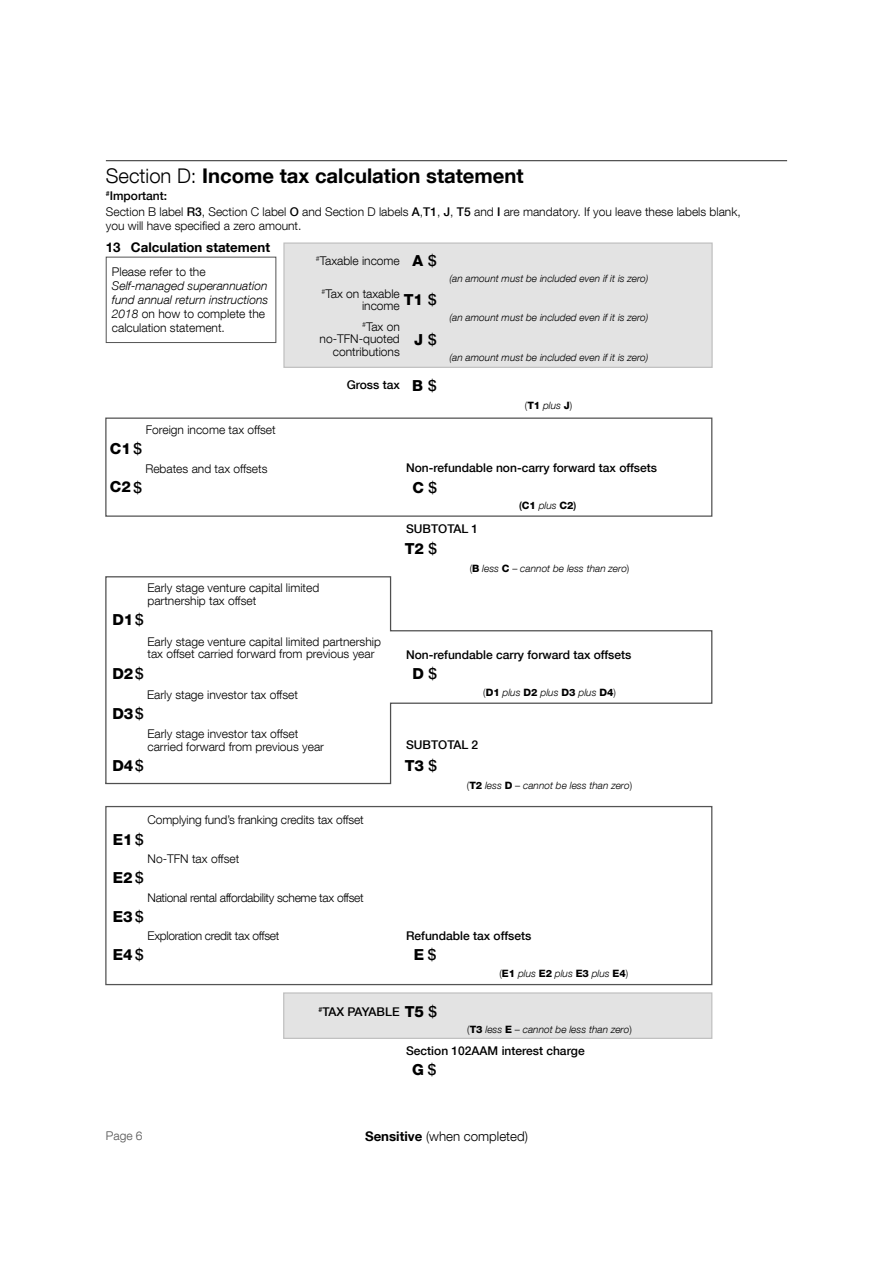
<style>
.page{position:relative;width:893px;height:1263px;background:#fff}
.page>*{position:absolute;margin:0;border:0;box-sizing:border-box;transform-origin:0 0}
.t1{font:700 20.25px "Helvetica Neue LT Com";color:#000}
.t2{font:800 15.15px "Helvetica Neue LT Com";color:#000}
.t3{font:300 13.35px "Helvetica Neue LT Com";color:#000}
.t4{font:700 13.35px "Helvetica Neue LT Com";color:#000}
.t5{font:300 12px/12.6px "Helvetica Neue LT Com";color:#000}
.t6{font:500 12px "Helvetica Neue LT Com";color:#000}
.t7{font:italic 300 12px/14px "Helvetica Neue LT Com";color:#000}
.t8{font:300 12px "Helvetica Neue LT Com";letter-spacing:-.025em;color:#000}
.t9{font:500 12px "Helvetica Neue LT Com";letter-spacing:-.035em;color:#000}
.t10{font:300 12px "Helvetica Neue LT Com";color:#545454}
.t11{font:italic 300 10.05px "Helvetica Neue LT Com";color:#000}
.t12{font:800 10.05px "Helvetica Neue LT Com";color:#000}
.s1{font-weight:300}
.s2{font-weight:500}
.s3{font-style:normal}
.s4{font-weight:800;font-size:15.15px}
.s5{font-weight:500;font-size:15.15px}
.s6{font-size:15.15px}
.s7{font-weight:800;font-style:normal}
.s8{font-weight:300;font-style:italic}
.s9{font-weight:700}
</style>
<div class="page">
<hr style="left:106px;top:160px;width:681px;height:1px;background:#545454">
<div style="left:106px;top:257px;width:170px;height:86px;border:1px solid #545454"></div>
<div style="left:283px;top:242px;width:430px;height:126px;background:#e3e3e3;border:1px solid #c1c1c1"></div>
<div style="left:105px;top:417px;width:607px;height:100px;border:1px solid #545454"></div>
<svg style="left:105px;top:805px;width:608px;height:181px"></svg>
<div style="left:283px;top:992px;width:429px;height:47px;background:#e3e3e3;border:1px solid #c1c1c1"></div>
<svg style="left:105px;top:576px;width:608px;height:209px"></svg>
<h1 class="t1" style="left:106px;top:163px;width:419px"><span class="s1">Section D:</span> Income tax calculation statement</h1>
<p class="t5" style="left:106px;top:188px;width:636px;line-height:15.8px"><sup>#</sup><span class="s2">Important:<br></span>Section B label <span class="s2">R3</span>, Section C label <span class="s2">O</span> and Section D labels <span class="s2">A</span>,<span class="s2">T1</span>, <span class="s2">J</span>, <span class="s2">T5</span> and <span class="s2">I</span> are mandatory. If you leave these labels blank,</p>
<p class="t5" style="left:106px;top:219px;width:197px">you will have specified a zero amount.</p>
<p class="t4" style="left:106px;top:239px;width:166px">13 Calculation statement</p>
<p class="t5" style="left:112px;top:265px;width:95px">Please refer to the</p>
<p class="t7" style="left:112px;top:279px;width:158px">Self‑managed superannuation fund annual return instructions<br>2018 <span class="s3">on how to complete the calculation statement.</span></p>
<p class="t5" style="left:316px;top:255px;width:122px"><sup>#</sup>Taxable income <span class="s4">A</span> <span class="s5">$</span></p>
<p class="t11" style="left:449px;top:272px;width:201px">(an amount must be included even if it is zero)</p>
<p class="t5" style="left:322px;top:287px;width:80px;text-align:right"><sup>#</sup>Tax on taxable income</p>
<p class="t2" style="left:404px;top:291px;width:34px">T1 <span class="s2">$</span></p>
<p class="t11" style="left:449px;top:312px;width:201px">(an amount must be included even if it is zero)</p>
<p class="t5" style="left:320px;top:320px;width:82px;text-align:right"><sup>#</sup>Tax on no-TFN-quoted contributions</p>
<p class="t2" style="left:414px;top:330px;width:24px">J <span class="s2">$</span></p>
<p class="t11" style="left:449px;top:351px;width:201px">(an amount must be included even if it is zero)</p>
<p class="t5" style="left:146px;top:423px;width:131px">Foreign income tax offset</p>
<p class="t2" style="left:110px;top:439px;width:33px">C1<span class="s2">$</span></p>
<p class="t6" style="left:347px;top:378px;width:91px">Gross tax <span class="s4">B</span> <span class="s6">$</span></p>
<p class="t11" style="left:525px;top:399px;width:49px"><span class="s3">(</span><span class="s7">T1</span> plus <span class="s7">J</span><span class="s3">)</span></p>
<p class="t5" style="left:145px;top:462px;width:124px">Rebates and tax offsets</p>
<p class="t6" style="left:406px;top:460px;width:252px">Non‑refundable non‑carry forward tax offsets</p>
<p class="t2" style="left:413px;top:478px;width:26px">C <span class="s2">$</span></p>
<p class="t12" style="left:519px;top:499px;width:59px"><span class="s2">(</span>C1 <span class="s8">plus</span> C2<span class="s2">)</span></p>
<p class="t6" style="left:406px;top:521px;width:74px">SUBTOTAL 1</p>
<p class="t2" style="left:405px;top:540px;width:34px">T2 <span class="s2">$</span></p>
<p class="t11" style="left:470px;top:563px;width:161px"><span class="s3">(</span><span class="s7">B</span> less <span class="s7">C</span> <span class="s3">–</span> cannot be less than zero<span class="s3">)</span></p>
<p class="t2" style="left:110px;top:478px;width:33px">C2<span class="s2">$</span></p>
<p class="t5" style="left:148px;top:581px;width:173px">Early stage venture capital limited partnership tax offset</p>
<p class="t2" style="left:112px;top:611px;width:33px">D1<span class="s2">$</span></p>
<p class="t5" style="left:148px;top:635px;width:235px">Early stage venture capital limited partnership tax offset carried forward from previous year</p>
<p class="t2" style="left:112px;top:664px;width:33px">D2<span class="s2">$</span></p>
<p class="t5" style="left:147px;top:688px;width:152px">Early stage investor tax offset</p>
<p class="t5" style="left:148px;top:727px;width:178px">Early stage investor tax offset carried forward from previous year</p>
<p class="t2" style="left:112px;top:704px;width:33px">D3<span class="s2">$</span></p>
<p class="t2" style="left:112px;top:756px;width:33px">D4<span class="s2">$</span></p>
<p class="t5" style="left:148px;top:813px;width:218px">Complying fund’s franking credits tax offset</p>
<p class="t2" style="left:113px;top:831px;width:32px">E1<span class="s2">$</span></p>
<p class="t5" style="left:148px;top:852px;width:93px">No‑TFN tax offset</p>
<p class="t2" style="left:113px;top:868px;width:32px">E2<span class="s2">$</span></p>
<p class="t8" style="left:148px;top:891px;width:218px">National rental affordability scheme tax offset</p>
<p class="t2" style="left:113px;top:908px;width:32px">E3<span class="s2">$</span></p>
<p class="t6" style="left:406px;top:647px;width:227px">Non‑refundable carry forward tax offsets</p>
<p class="t2" style="left:413px;top:665px;width:26px">D <span class="s2">$</span></p>
<p class="t11" style="left:483px;top:686px;width:134px"><span class="s3">(</span><span class="s7">D1</span> plus <span class="s7">D2</span> plus <span class="s7">D3</span> plus <span class="s7">D4</span><span class="s3">)</span></p>
<p class="t6" style="left:406px;top:737px;width:74px">SUBTOTAL 2</p>
<p class="t2" style="left:405px;top:756px;width:34px">T3 <span class="s2">$</span></p>
<p class="t11" style="left:467px;top:779px;width:167px"><span class="s3">(</span><span class="s7">T2</span> less <span class="s7">D</span> <span class="s3">–</span> cannot be less than zero<span class="s3">)</span></p>
<p class="t8" style="left:148px;top:928px;width:133px">Exploration credit tax offset</p>
<p class="t6" style="left:406px;top:928px;width:127px">Refundable tax offsets</p>
<p class="t11" style="left:499px;top:967px;width:130px"><span class="s3">(</span><span class="s7">E1</span> plus <span class="s7">E2</span> plus <span class="s7">E3</span> plus <span class="s7">E4</span><span class="s3">)</span></p>
<p class="t2" style="left:113px;top:946px;width:32px">E4<span class="s2">$</span></p>
<p class="t2" style="left:414px;top:946px;width:24px">E<span class="s2">$</span></p>
<p class="t9" style="left:318px;top:1005px;width:120px"><sup>#</sup>TAX PAYABLE <span class="s4">T5</span> <span class="s6">$</span></p>
<p class="t11" style="left:467px;top:1023px;width:166px"><span class="s3">(</span><span class="s7">T3</span> less <span class="s7">E</span> <span class="s3">–</span> cannot be less than zero<span class="s3">)</span></p>
<p class="t6" style="left:406px;top:1043px;width:180px">Section 102AAM interest charge</p>
<p class="t2" style="left:412px;top:1061px;width:25px">G<span class="s2">$</span></p>
<p class="t10" style="left:106px;top:1129px;width:38px">Page 6</p>
<p class="t3" style="left:365px;top:1128px;width:164px"><span class="s9">Sensitive</span> (when completed)</p>
</div>
